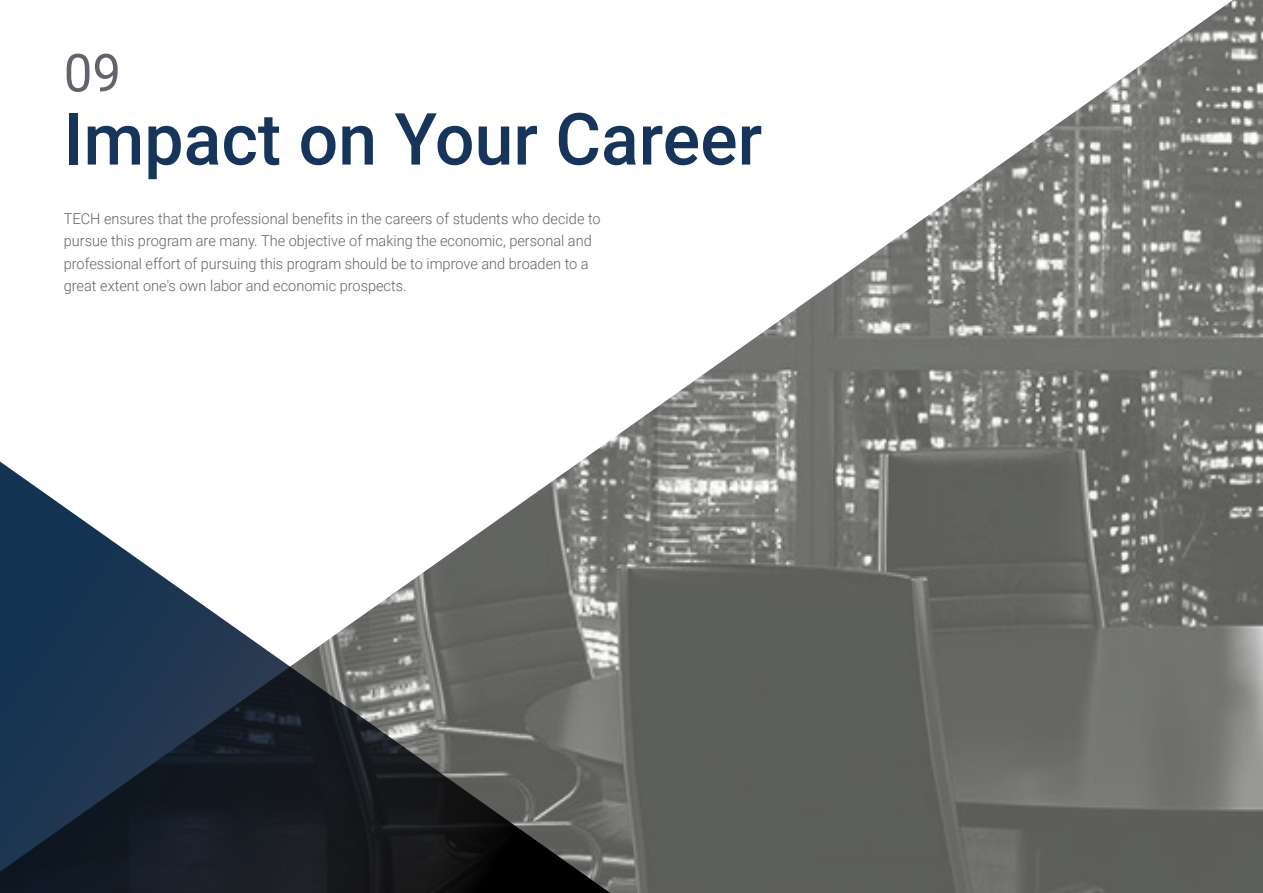
<style>
.page{position:relative;width:1263px;height:893px;background:#fff}
.page>*{position:absolute;margin:0;border:0;box-sizing:border-box;transform-origin:0 0}
.t1{font:500 72px "Roboto";color:#17355b}
.t2{font:52.5px "Roboto";color:#61646a}
.t3{font:300 15px/22.5px "Roboto";color:#61646a}
</style>
<div class="page">
<img style="left:602px;top:0;width:661px;height:893px">
<svg style="left:0;top:446px;width:640px;height:447px"></svg>
<h2 class="t2" style="left:64px;top:36px;width:59px">09</h2>
<h1 class="t1" style="left:64px;top:89px;width:700px">Impact on Your Career</h1>
<p class="t3" style="left:64px;top:207px;width:538px">TECH ensures that the professional benefits in the careers of students who decide to pursue this program are many. The objective of making the economic, personal and professional effort of pursuing this program should be to improve and broaden to a great extent one's own labor and economic prospects.</p>
</div>
